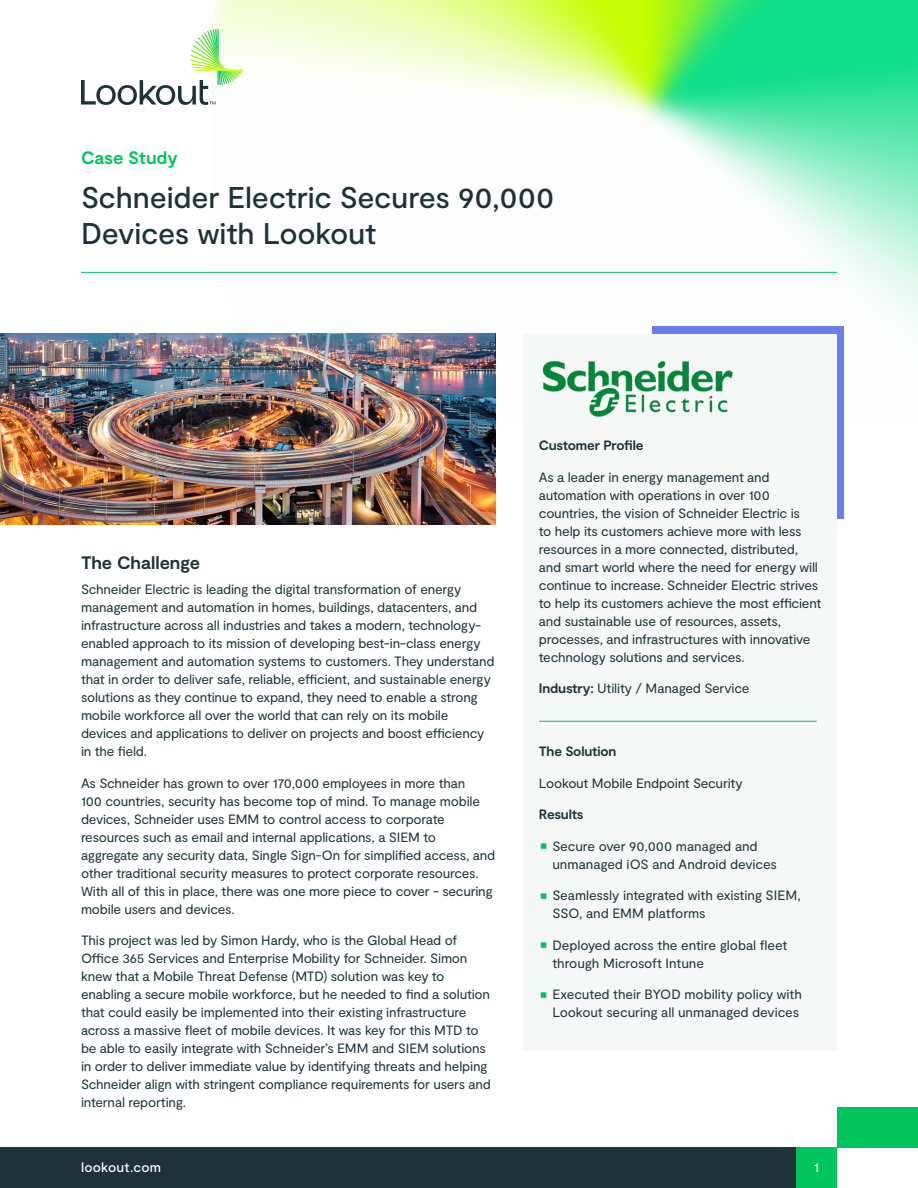
<style>
.page{position:relative;width:918px;height:1188px;background:#fff}
.page>*{position:absolute;margin:0;border:0;box-sizing:border-box;transform-origin:0 0}
.Cover_Page_Headline{font:500 30px "Moderat";letter-spacing:-.005em;color:#1e3239}
.Paragraph_Headline{font:700 18px "Moderat";letter-spacing:-.005em;color:#1e3239}
.Body_Copy_Subhead_Lo{font:700 18px "Moderat";letter-spacing:-.005em;color:#00c55f}
.Body_Copy{font:13.5px/18px "Moderat";letter-spacing:-.015em;color:#1e3239}
.Body_Copy-2{font:700 13.5px "Moderat";letter-spacing:-.015em;color:#1e3239}
.t1{font:500 13.5px "Moderat";letter-spacing:.015em;color:#fff}
.s1{font-weight:700}
</style>
<div class="page">
<img style="left:211px;top:0;width:707px;height:334px">
<svg style="left:81px;top:29px;width:162px;height:76px"></svg>
<img style="left:0;top:334px;width:496px;height:191px">
<hr style="left:81px;top:272px;width:756px;height:1px;background:#00c55f">
<div style="left:652px;top:326px;width:192px;height:192px;background:#6a7eed"></div>
<div style="left:524px;top:334px;width:313px;height:716px;background:#f6f7f7"></div>
<img style="left:542px;top:361px;width:191px;height:56px">
<hr style="left:539px;top:721px;width:278px;height:1px;background:#00c55f">
<div style="left:0;top:1148px;width:796px;height:40px;background:#1e3239"></div>
<div style="left:796px;top:1148px;width:41px;height:40px;background:#00c55f"></div>
<div style="left:837px;top:1107px;width:81px;height:41px;background:#00c55f"></div>
<p class="Body_Copy_Subhead_Lo" style="left:81px;top:148px;width:98px">Case Study</p>
<p class="Cover_Page_Headline" style="left:81px;top:180px;width:475px">Schneider Electric Secures 90,000</p>
<p class="Cover_Page_Headline" style="left:81px;top:216px;width:297px">Devices with Lookout</p>
<p class="Paragraph_Headline" style="left:81px;top:552px;width:121px">The Challenge</p>
<p class="Body_Copy" style="left:81px;top:581px;width:415px">Schneider Electric is leading the digital transformation of energy management and automation in homes, buildings, datacenters, and infrastructure across all industries and takes a modern, technology&shy;enabled approach to its mission of developing best-in-class energy management and automation systems to customers. They understand that in order to deliver safe, reliable, efficient, and sustainable energy solutions as they continue to expand, they need to enable a strong mobile workforce all over the world that can rely on its mobile devices and applications to deliver on projects and boost efficiency in the field.</p>
<p class="Body_Copy" style="left:81px;top:774px;width:416px">As Schneider has grown to over 170,000 employees in more than<br>100 countries, security has become top of mind. To manage mobile devices, Schneider uses EMM to control access to corporate resources such as email and internal applications, a SIEM to aggregate any security data, Single Sign-On for simplified access, and other traditional security measures to protect corporate resources.<br>With all of this in place, there was one more piece to cover - securing mobile users and devices.</p>
<p class="Body_Copy" style="left:81px;top:932px;width:412px">This project was led by Simon Hardy, who is the Global Head of Office 365 Services and Enterprise Mobility for Schneider. Simon knew that a Mobile Threat Defense (MTD) solution was key to enabling a secure mobile workforce, but he needed to find a solution that could easily be implemented into their existing infrastructure across a massive fleet of mobile devices. It was key for this MTD to be able to easily integrate with Schneider’s EMM and SIEM solutions in order to deliver immediate value by identifying threats and helping Schneider align with stringent compliance requirements for users and internal reporting.</p>
<p class="Body_Copy-2" style="left:539px;top:438px;width:106px">Customer Profile</p>
<p class="Body_Copy" style="left:539px;top:468px;width:284px">As a leader in energy management and automation with operations in over 100 countries, the vision of Schneider Electric is<br>to help its customers achieve more with less resources in a more connected, distributed, and smart world where the need for energy will continue to increase. Schneider Electric strives to help its customers achieve the most efficient and sustainable use of resources, assets, processes, and infrastructures with innovative technology solutions and services.</p>
<p class="Body_Copy" style="left:539px;top:680px;width:212px"><span class="s1">Industry:</span> Utility / Managed Service</p>
<p class="Body_Copy-2" style="left:539px;top:744px;width:79px">The Solution</p>
<p class="Body_Copy" style="left:539px;top:774px;width:205px">Lookout Mobile Endpoint Security</p>
<p class="Body_Copy-2" style="left:539px;top:807px;width:46px">Results</p>
<p class="Body_Copy" style="left:552px;top:837px;width:226px">Secure over 90,000 managed and unmanaged iOS and Android devices</p>
<p class="Body_Copy" style="left:552px;top:887px;width:250px">Seamlessly integrated with existing SIEM,<br>SSO, and EMM platforms</p>
<p class="Body_Copy" style="left:552px;top:936px;width:236px">Deployed across the entire global fleet through Microsoft Intune</p>
<p class="Body_Copy" style="left:552px;top:986px;width:251px">Executed their BYOD mobility policy with<br>Lookout securing all unmanaged devices</p>
<p class="t1" style="left:81px;top:1159px;width:82px">lookout.com</p>
<p class="t1" style="left:814px;top:1159px;width:7px">1</p>
</div>
